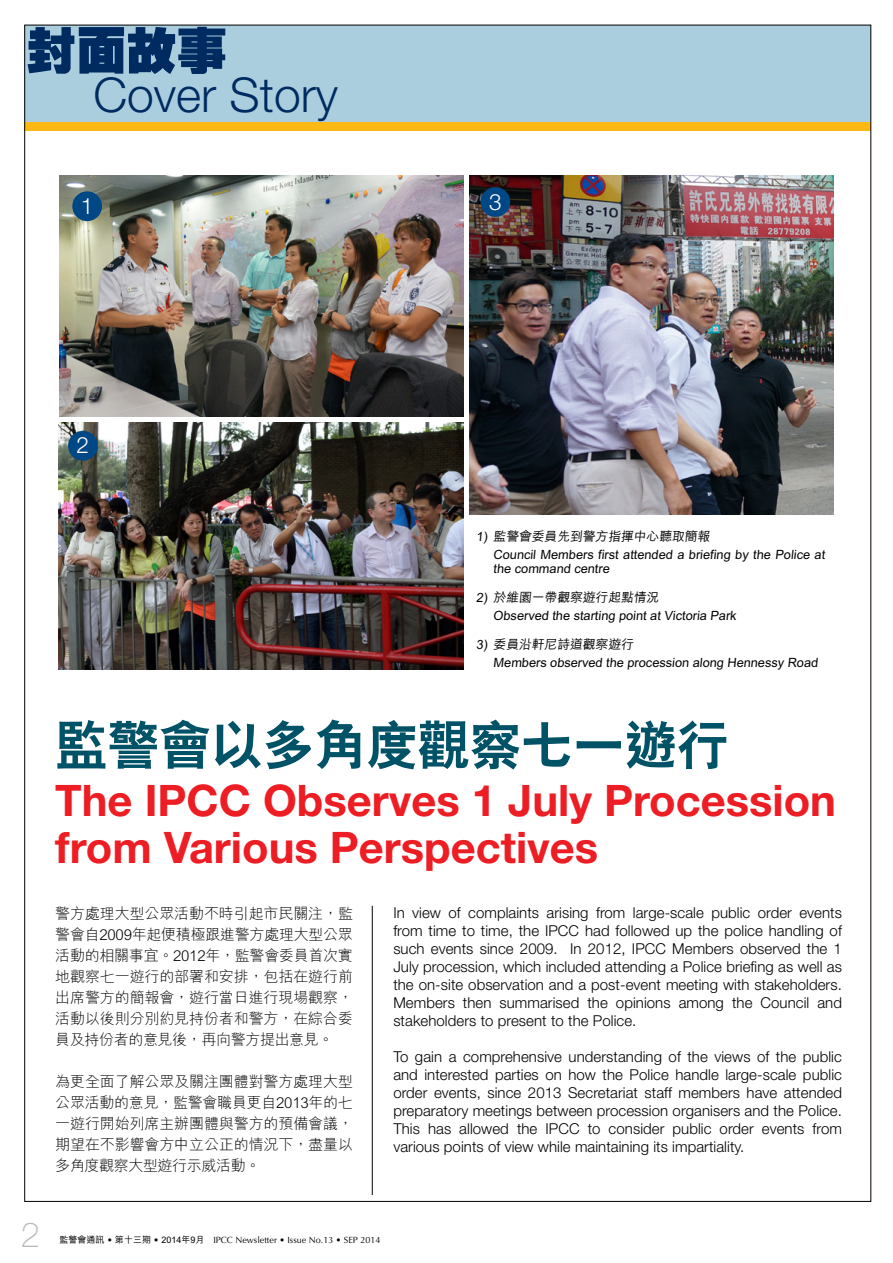
<style>
.page{position:relative;width:893px;height:1263px;background:#fff}
.page>*{position:absolute;margin:0;border:0;box-sizing:border-box;transform-origin:0 0}
.t1{font:800 52.2px "C Hei 2 HK";letter-spacing:-.01em;color:#005266}
.t2{font:800 50.25px "C Hei HK";color:#002b60}
.t3{font:300 48px "Helvetica Neue";color:#002b60}
.t4{font:700 43.5px/46.5px "Helvetica Neue";color:#ed1d24}
.t5{font:100 34.5px "Helvetica Neue";color:#b6b8ba}
.t6{font:300 22.5px "Helvetica Neue";color:#fff}
.t7{font:300 15px/18px "Helvetica Neue";letter-spacing:.005em;color:#000;text-align:justify}
.t8{font:300 15px/21px "M Hei HK";letter-spacing:-.01em;color:#000;text-align:justify}
.t9{font:500 12.75px/18.5px "M Hei HK";color:#000}
.t10{font:9px "Optima";color:#000}
.s1{font-family:"M Hei HK";font-weight:500}
</style>
<div class="page">
<div style="left:25px;top:25px;width:846px;height:105px;background:#abcedf"></div>
<div style="left:25px;top:122px;width:846px;height:9px;background:#fdb913"></div>
<img style="left:59px;top:176px;width:404px;height:241px">
<img style="left:59px;top:423px;width:404px;height:247px">
<img style="left:469px;top:176px;width:365px;height:338px">
<hr style="left:372px;top:906px;width:1px;height:289px;background:#000">
<div style="left:72px;top:191px;width:30px;height:30px;background:#004785;border-radius:50%"></div>
<div style="left:68px;top:431px;width:30px;height:30px;background:#004785;border-radius:50%"></div>
<div style="left:480px;top:187px;width:30px;height:30px;background:#004785;border-radius:50%"></div>
<h1 class="t2" style="left:26px;top:17px;width:202px">封面故事</h1>
<h1 class="t3" style="left:93px;top:65px;width:246px">Cover Story</h1>
<h3 class="t6" style="left:81px;top:192px;width:14px">1</h3>
<h3 class="t6" style="left:77px;top:432px;width:14px">2</h3>
<h3 class="t6" style="left:489px;top:188px;width:14px">3</h3>
<p class="t9" style="left:493px;top:526px;width:335px;text-indent:-17px">1) 監警會委員先到警方指揮中心聽取簡報<br>Council Members first attended a briefing by the Police at</p>
<p class="t9" style="left:493px;top:559px;width:119px">the command centre</p>
<p class="t9" style="left:493px;top:587px;width:246px;text-indent:-17px">2) 於維園一帶觀察遊行起點情況<br>Observed the starting point at Victoria Park</p>
<p class="t9" style="left:493px;top:634px;width:328px;text-indent:-17px">3) 委員沿軒尼詩道觀察遊行<br>Members observed the procession along Hennessy Road</p>
<h2 class="t1" style="left:55px;top:710px;width:675px">監警會以多角度觀察七一遊行</h2>
<h2 class="t4" style="left:55px;top:777px;width:782px">The IPCC Observes 1 July Procession from Various Perspectives</h2>
<p class="t8" style="left:55px;top:902px;width:299px">警方處理大型公眾活動不時引起市民關注，監警會自2009年起便積極跟進警方處理大型公眾活動的相關事宜。2012年，監警會委員首次實地觀察七一遊行的部署和安排，包括在遊行前出席警方的簡報會，遊行當日進行現場觀察，活動以後則分別約見持份者和警方，在綜合委員及持份者的意見後，再向警方提出意見。</p>
<p class="t8" style="left:55px;top:1070px;width:299px">為更全面了解公眾及關注團體對警方處理大型公眾活動的意見，監警會職員更自2013年的七一遊行開始列席主辦團體與警方的預備會議，期望在不影響會方中立公正的情況下，盡量以多角度觀察大型遊行示威活動。</p>
<p class="t7" style="left:393px;top:903px;width:450px">In view of complaints arising from large-scale public order events from time to time, the IPCC had followed up the police handling of such events since 2009. In 2012, IPCC Members observed the 1<br>July procession, which included attending a Police briefing as well as the on-site observation and a post-event meeting with stakeholders.<br>Members then summarised the opinions among the Council and stakeholders to present to the Police.</p>
<p class="t7" style="left:393px;top:1047px;width:450px">To gain a comprehensive understanding of the views of the public and interested parties on how the Police handle large-scale public order events, since 2013 Secretariat staff members have attended preparatory meetings between procession organisers and the Police.<br>This has allowed the IPCC to consider public order events from various points of view while maintaining its impartiality.</p>
<p class="t5" style="left:21px;top:1215px;width:21px">2</p>
<p class="t10" style="left:60px;top:1234px;width:322px"><span class="s1">監警會通訊</span> • <span class="s1">第十三期</span> • <span class="s1">2014年9月</span> IPCC Newsletter • Issue No.13 • SEP 2014</p>
</div>
